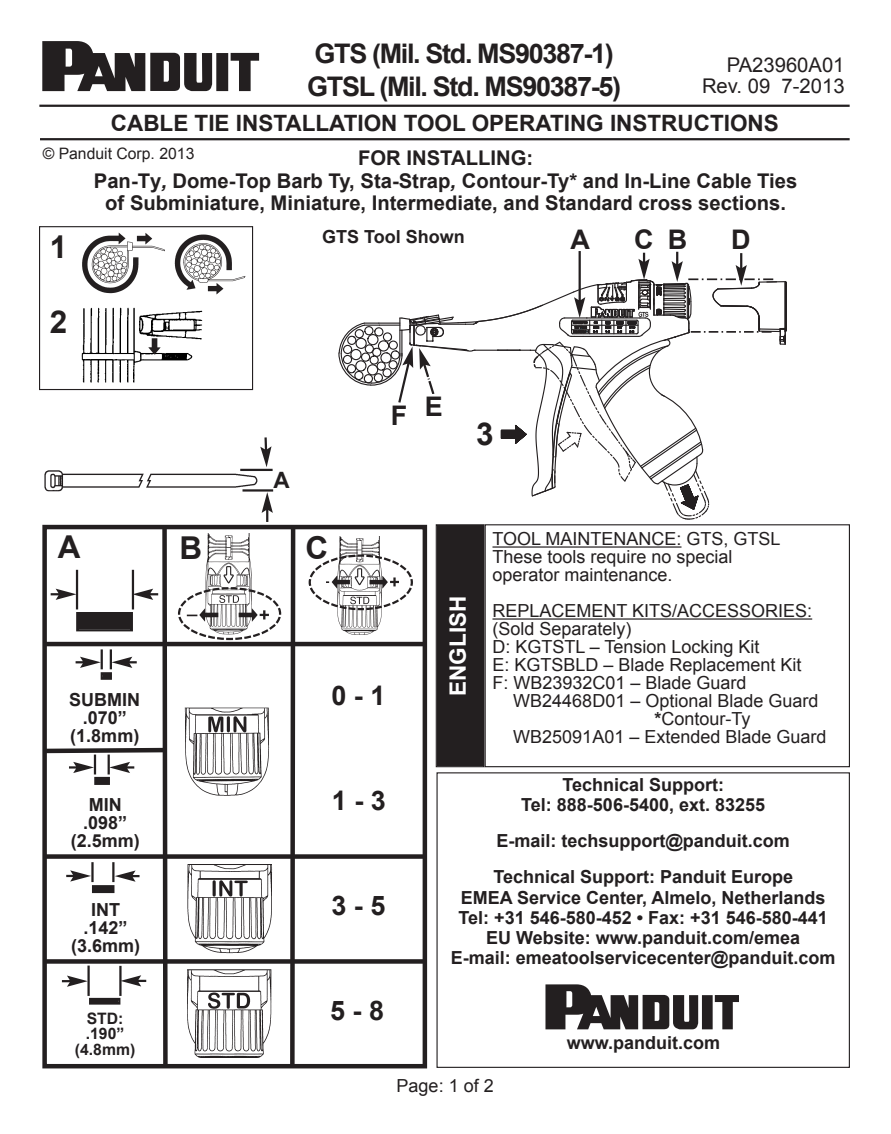
<style>
.page{position:relative;width:891px;height:1134px;background:#fff}
.page>*{position:absolute;margin:0;border:0;box-sizing:border-box;transform-origin:0 0}
.t1{font:700 31.5px "Arial";color:#231f20}
.t2{font:700 27px/32.4px "Arial";letter-spacing:-.05em;color:#231f20}
.t3{font:700 22.5px "Arial";color:#231f20}
.t4{font:700 22.5px "Arial";color:#fff}
.t5{font:700 20.25px/22.5px "Arial";color:#231f20;text-align:center}
.t6{font:20.25px/20.2px "Arial";color:#231f20;text-align:right}
.t7{font:700 18px/18px "Arial";color:#231f20;text-align:center}
.t8{font:18px/18px "Arial";color:#231f20}
.t9{font:15.75px "Arial";color:#231f20}
.t10{font:700 15.75px/15.8px "Arial";color:#231f20;text-align:center}
.s1{font-style:italic}
.s2{font-weight:700}
</style>
<div class="page">
<div style="left:39px;top:226px;width:214px;height:164px;border:1px solid #231f20"></div>
<img style="left:81px;top:307px;width:122px;height:76px">
<img style="left:175px;top:234px;width:71px;height:61px">
<img style="left:82px;top:233px;width:83px;height:60px">
<img style="left:148px;top:338px;width:12px;height:16px">
<hr style="left:40px;top:138px;width:810px;height:2px;background:#231f20">
<svg style="left:42px;top:41px;width:217px;height:50px"></svg>
<div style="left:42px;top:525px;width:385px;height:543px;border:4px solid #231f20"></div>
<img style="left:337px;top:537px;width:45px;height:97px">
<svg style="left:288px;top:524px;width:10px;height:545px"></svg>
<hr style="left:46px;top:642px;width:379px;height:4px;background:#231f20">
<svg style="left:308px;top:553px;width:105px;height:58px"></svg>
<hr style="left:39px;top:105px;width:811px;height:2px;background:#231f20">
<div style="left:46px;top:854px;width:379px;height:5px;background:#231f20"></div>
<div style="left:44px;top:959px;width:380px;height:5px;background:#231f20"></div>
<div style="left:436px;top:772px;width:414px;height:296px;border:1px solid #231f20"></div>
<div style="left:485px;top:524px;width:365px;height:243px;border:1px solid #231f20"></div>
<hr style="left:492px;top:546px;width:190px;height:2px;background:#231f20">
<hr style="left:492px;top:618px;width:320px;height:2px;background:#231f20">
<div style="left:437px;top:525px;width:46px;height:241px;background:#231f20"></div>
<div style="left:436px;top:524px;width:49px;height:243px;border:1px solid #231f20"></div>
<svg style="left:545px;top:984px;width:193px;height:45px"></svg>
<hr style="left:579px;top:251px;width:2px;height:50px;background:#231f20">
<img style="left:44px;top:470px;width:133px;height:22px">
<svg style="left:42px;top:524px;width:128px;height:545px"></svg>
<hr style="left:94px;top:887px;width:18px;height:4px;background:#231f20">
<div style="left:92px;top:885px;width:22px;height:8px;border:2px solid #231f20"></div>
<img style="left:184px;top:707px;width:86px;height:89px">
<img style="left:187px;top:864px;width:85px;height:89px">
<img style="left:187px;top:969px;width:84px;height:89px">
<svg style="left:177px;top:437px;width:105px;height:204px"></svg>
<svg style="left:338px;top:252px;width:449px;height:268px"></svg>
<h2 class="t2" style="left:307px;top:38px;width:315px">GTS (Mil. Std. MS90387-1)<br>GTSL (Mil. Std. MS90387-5)</h2>
<p class="t6" style="left:702px;top:55px;width:144px">PA23960A01<br>Rev. 09 7-2013</p>
<p class="t3" style="left:111px;top:111px;width:669px">CABLE TIE INSTALLATION TOOL OPERATING INSTRUCTIONS</p>
<p class="t9" style="left:43px;top:145px;width:153px">© Panduit Corp. 2013</p>
<p class="t5" style="left:94px;top:147px;width:705px">FOR INSTALLING:<br>Pan-Ty<span class="s1">,</span> Dome-Top Barb Ty, Sta-Strap<span class="s1">,</span> Contour-Ty* and In-Line Cable Ties of Subminiature, Miniature, Intermediate, and Standard cross sections.</p>
<h1 class="t1" style="left:50px;top:230px;width:19px">1</h1>
<h1 class="t1" style="left:50px;top:305px;width:19px">2</h1>
<p class="t7" style="left:322px;top:227px;width:144px">GTS Tool Shown</p>
<h2 class="t2" style="left:571px;top:224px;width:21px">A</h2>
<h2 class="t2" style="left:634px;top:223px;width:55px">C B</h2>
<h2 class="t2" style="left:731px;top:224px;width:21px">D</h2>
<p class="t3" style="left:274px;top:468px;width:18px">A</p>
<h2 class="t2" style="left:391px;top:395px;width:54px">F E</h2>
<h1 class="t1" style="left:476px;top:417px;width:19px">3</h1>
<h1 class="t1" style="left:58px;top:530px;width:24px">A</h1>
<h1 class="t1" style="left:180px;top:530px;width:24px">B</h1>
<h1 class="t1" style="left:305px;top:531px;width:24px">C</h1>
<p class="t7" style="left:69px;top:691px;width:72px">SUBMIN .070” (1.8mm)</p>
<h2 class="t2" style="left:331px;top:680px;width:56px">0-1</h2>
<p class="t4" style="left:446px;top:696px;width:102px;rotate:-90deg">ENGLISH</p>
<p class="t8" style="left:492px;top:530px;width:290px">TOOL MAINTENANCE: GTS, GTSL<br>These tools require no special operator maintenance.</p>
<p class="t8" style="left:492px;top:602px;width:321px">REPLACEMENT KITS/ACCESSORIES: (Sold Separately)<br>D: KGTSTL – Tension Locking Kit<br>E: KGTSBLD – Blade Replacement Kit<br>F: WB23932C01 – Blade Guard</p>
<p class="t8" style="left:513px;top:692px;width:307px">WB24468D01 – Optional Blade Guard</p>
<p class="t8" style="left:654px;top:710px;width:98px"><span class="s2">*</span>Contour-Ty</p>
<p class="t8" style="left:513px;top:728px;width:315px">WB25091A01 – Extended Blade Guard</p>
<p class="t7" style="left:71px;top:796px;width:71px">MIN .098” (2.5mm)</p>
<p class="t7" style="left:71px;top:900px;width:71px">INT .142” (3.6mm)</p>
<p class="t10" style="left:75px;top:1010px;width:62px">STD: .190” (4.8mm)</p>
<h2 class="t2" style="left:332px;top:785px;width:56px">1-3</h2>
<h2 class="t2" style="left:331px;top:890px;width:56px">3-5</h2>
<h2 class="t2" style="left:330px;top:994px;width:56px">5-8</h2>
<p class="t7" style="left:521px;top:775px;width:245px;line-height:20.2px">Technical Support:<br>Tel: 888-506-5400, ext. 83255</p>
<p class="t7" style="left:493px;top:823px;width:301px;line-height:36px;text-align:left">E-mail: techsupport@panduit.com<br>Technical Support: Panduit Europe</p>
<p class="t7" style="left:451px;top:887px;width:386px;line-height:20.2px">EMEA Service Center, Almelo, Netherlands Tel: +31 546-580-452 • Fax: +31 546-580-441<br>EU Website: www.panduit.com/emea<br>E-mail: emeatoolservicecenter@panduit.com</p>
<p class="t8" style="left:397px;top:1077px;width:99px">Page: 1 of 2</p>
<p class="t7" style="left:567px;top:1034px;width:155px">www.panduit.com</p>
</div>
